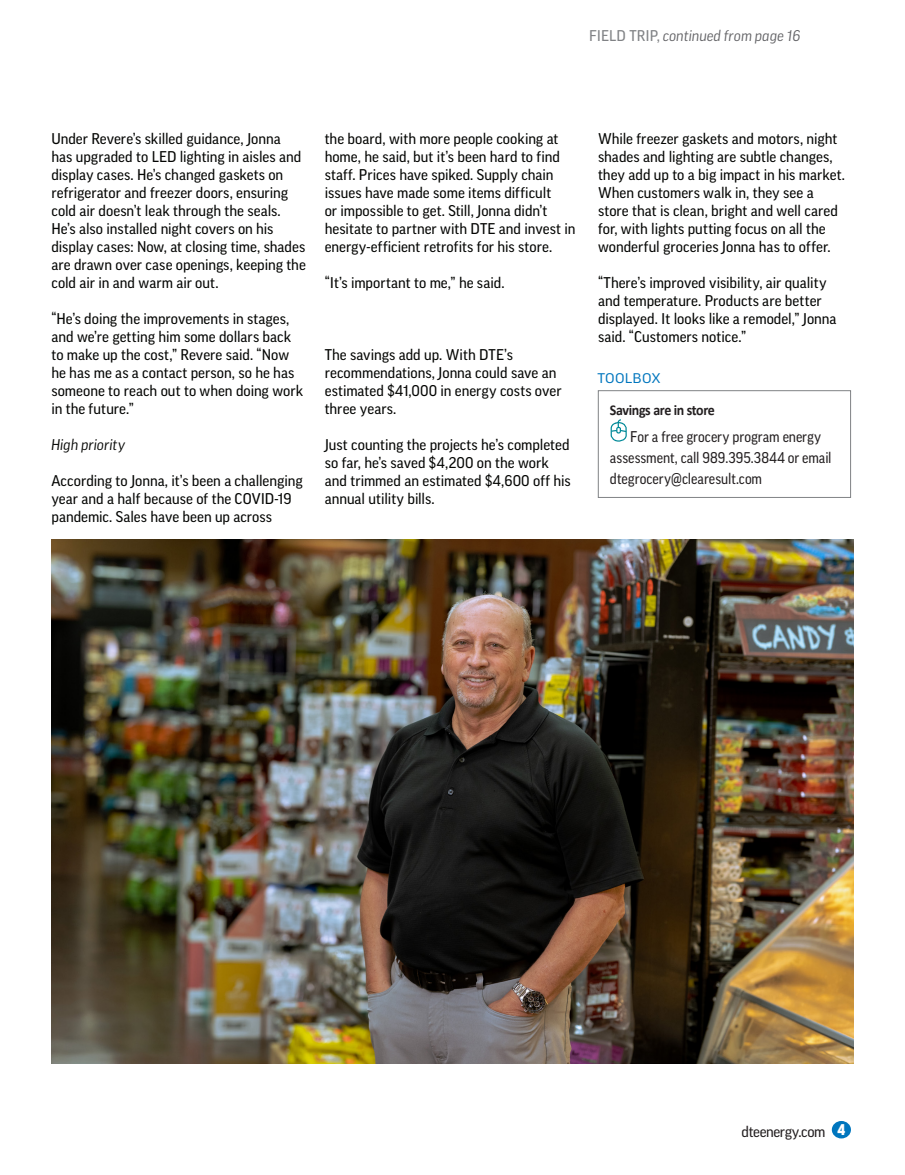
<style>
.page{position:relative;width:905px;height:1175px;background:#fff}
.page>*{position:absolute;margin:0;border:0;box-sizing:border-box;transform-origin:0 0}
.Body_Copy_TOM_P{font:15px/18px "Good Pro News";color:#040503}
.Body_Copy_TOM_P-2{font:15px/27px "Good Pro News";color:#231f20;scale:.93 1}
.Body_Copy{font:italic 15px "Good Pro";color:#636366}
.Body_Copy_TOM_P-3{font:15px "Good Pro News";letter-spacing:-.025em;color:#231f20}
.Body_Copy_TOM_P-4{font:italic 15px "Good Pro";color:#040503}
.Subheads{font:15px "Good Pro Narr Ultra";color:#fff}
.Subheads-2{font:expanded 13.5px "Good Pro";letter-spacing:.015em;color:#0076be}
.s1{font-family:"Good Pro News";font-style:normal;color:#808285}
.s2{font-family:"Calibri";font-weight:700}
</style>
<div class="page">
<img style="left:51px;top:539px;width:802px;height:524px">
<div style="left:598px;top:390px;width:252px;height:108px;border:1px solid #808285"></div>
<svg style="left:610px;top:419px;width:16px;height:22px"></svg>
<div style="left:831px;top:1121px;width:20px;height:17px;background:#0076be;border-radius:50%"></div>
<p class="Body_Copy" style="left:589px;top:28px;width:213px"><span class="s1">FIELD TRIP,</span> continued from page 16</p>
<p class="Body_Copy_TOM_P" style="left:51px;top:130px;width:256px">Under Revere’s skilled guidance, Jonna<br>has upgraded to LED lighting in aisles and display cases. He’s changed gaskets on refrigerator and freezer doors, ensuring cold air doesn’t leak through the seals.<br>He’s also installed night covers on his display cases: Now, at closing time, shades are drawn over case openings, keeping the cold air in and warm air out.</p>
<p class="Body_Copy_TOM_P" style="left:51px;top:310px;width:253px">“He’s doing the improvements in stages, and we’re getting him some dollars back to make up the cost,” Revere said. “Now he has me as a contact person, so he has someone to reach out to when doing work in the future.”</p>
<p class="Body_Copy_TOM_P-4" style="left:51px;top:436px;width:75px">High priority</p>
<p class="Body_Copy_TOM_P" style="left:51px;top:472px;width:253px">According to Jonna, it’s been a challenging year and a half because of the COVID-19 pandemic. Sales have been up across</p>
<p class="Body_Copy_TOM_P" style="left:325px;top:130px;width:252px">the board, with more people cooking at home, he said, but it’s been hard to find staff. Prices have spiked. Supply chain issues have made some items difficult<br>or impossible to get. Still, Jonna didn’t hesitate to partner with DTE and invest in energy-efficient retrofits for his store.</p>
<p class="Body_Copy_TOM_P" style="left:325px;top:274px;width:181px">“It’s important to me,” he said.</p>
<p class="Body_Copy_TOM_P" style="left:325px;top:346px;width:238px">The savings add up. With DTE’s recommendations, Jonna could save an estimated $41,000 in energy costs over three years.</p>
<p class="Body_Copy_TOM_P" style="left:325px;top:436px;width:248px">Just counting the projects he’s completed so far, he’s saved $4,200 on the work and trimmed an estimated $4,600 off his annual utility bills.</p>
<p class="Body_Copy_TOM_P" style="left:598px;top:130px;width:248px">While freezer gaskets and motors, night shades and lighting are subtle changes, they add up to a big impact in his market.<br>When customers walk in, they see a store that is clean, bright and well cared for, with lights putting focus on all the wonderful groceries Jonna has to offer.</p>
<p class="Body_Copy_TOM_P" style="left:598px;top:274px;width:240px">“There’s improved visibility, air quality and temperature. Products are better displayed. It looks like a remodel,” Jonna said. “Customers notice.”</p>
<p class="Subheads-2" style="left:597px;top:370px;width:65px">TOOLBOX</p>
<p class="Body_Copy_TOM_P-2" style="left:630px;top:396px;width:207px;text-indent:-20px"><span class="s2">Savings are in store<br></span>For a free grocery program energy</p>
<p class="Body_Copy_TOM_P-2" style="left:610px;top:447px;width:240px;line-height:21px">assessment, call 989.395.3844 or email dtegrocery@clearesult.com</p>
<p class="Body_Copy_TOM_P-3" style="left:741px;top:1122px;width:85px">dteenergy.com</p>
<p class="Subheads" style="left:837px;top:1121px;width:9px">4</p>
</div>
